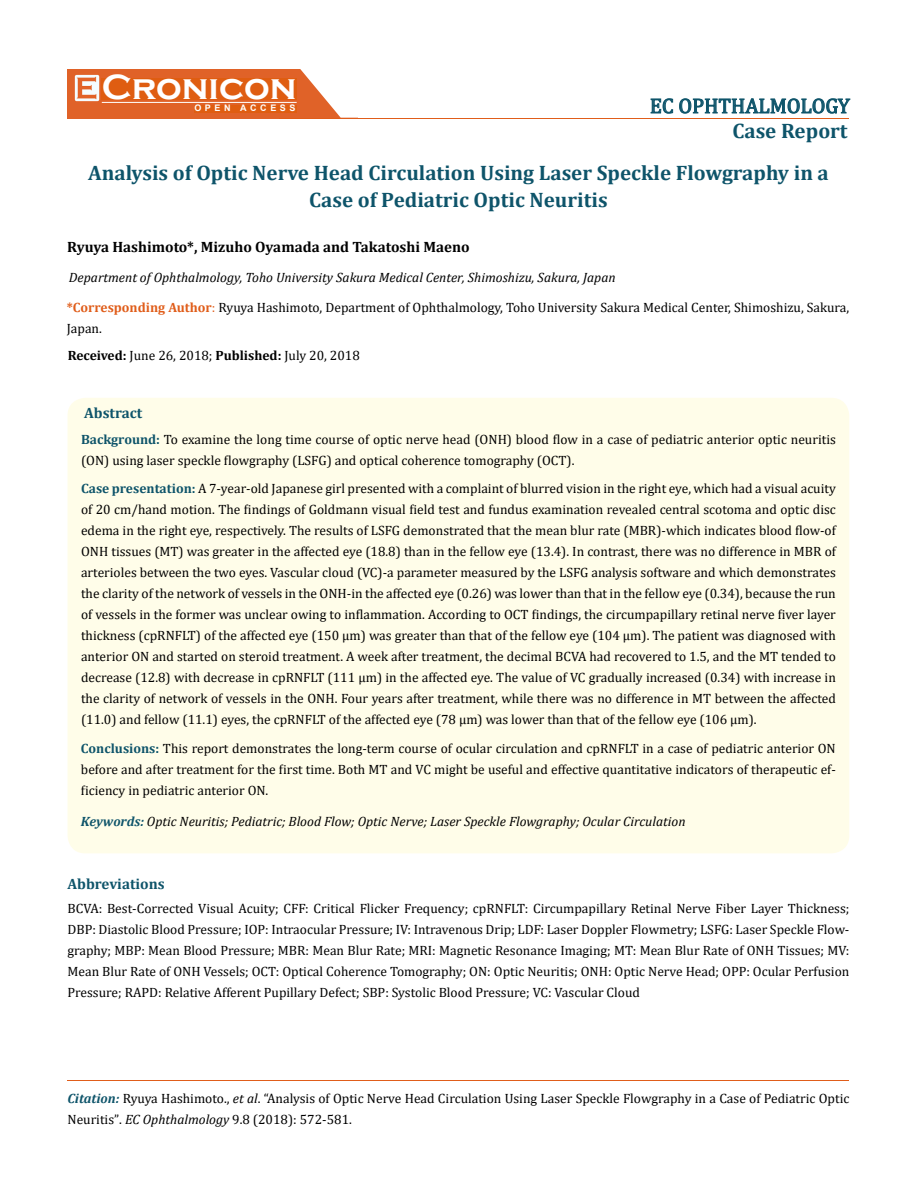
<style>
.page{position:relative;width:917px;height:1190px;background:#fff}
.page>*{position:absolute;margin:0;border:0;box-sizing:border-box;transform-origin:0 0}
.t1{font:700 36px "Copperplate Gothic";color:#fff}
.t2{font:700 21px/27px "Cambria";color:#0e546a;text-align:center}
.t3{font:21px "Cambria";color:#0e546a}
.t4{font:700 15px "Cambria";color:#000}
.t5{font:700 15px "Cambria";color:#0e546a}
.t6{font:13.5px/21px "Cambria";color:#000;text-align:justify}
.t7{font:italic 13.5px "Cambria";color:#000}
.t8{font:700 9px "Arial";letter-spacing:.4em;color:#fff}
.s1{font-weight:700;color:#e05d1a}
.s2{color:#e05d1a}
.s3{font-weight:700}
.s4{font-weight:700;color:#0e546a}
.s5{font-weight:700;font-style:italic;color:#0e546a}
.s6{font-style:italic}
.s7{font-size:13.35px}
</style>
<div class="page">
<div style="left:67px;top:70px;width:290px;height:49px;background:#e06228"></div>
<svg style="left:300px;top:69px;width:58px;height:49px"></svg>
<img style="left:75px;top:75px;width:24px;height:26px">
<div style="left:102px;top:79px;width:195px;height:21px;background:#df5d11"></div>
<div style="left:194px;top:105px;width:103px;height:7px;background:#df5d11"></div>
<svg style="left:650px;top:98px;width:200px;height:16px"></svg>
<hr style="left:102px;top:102px;width:194px;height:1px;background:#fff">
<hr style="left:279px;top:118px;width:569px;height:1px;background:#e05d1a">
<hr style="left:67px;top:1080px;width:782px;height:1px;background:#e05d1a">
<div style="left:67px;top:398px;width:782px;height:455px;background:#fffde9;border-radius:18px"></div>
<h1 class="t1" style="left:102px;top:68px;width:196px">Cronicon</h1>
<p class="t8" style="left:194px;top:102px;width:103px">OPEN ACCESS</p>
<h2 class="t3" style="left:650px;top:93px;width:201px">EC OPHTHALMOLOGY</h2>
<h2 class="t2" style="left:732px;top:116px;width:117px">Case Report</h2>
<h2 class="t2" style="left:88px;top:158px;width:742px">Analysis of Optic Nerve Head Circulation Using Laser Speckle Flowgraphy in a<br>Case of Pediatric Optic Neuritis</h2>
<p class="t4" style="left:67px;top:236px;width:404px">Ryuya Hashimoto*, Mizuho Oyamada and Takatoshi Maeno</p>
<p class="t7" style="left:69px;top:268px;width:548px">Department of Ophthalmology, Toho University Sakura Medical Center, Shimoshizu, Sakura, Japan</p>
<p class="t6" style="left:67px;top:297px;width:784px"><span class="s1">*Corresponding Author</span><span class="s2">:</span> Ryuya Hashimoto, Department of Ophthalmology, Toho University Sakura Medical Center, Shimoshizu, Sakura,<br>Japan.</p>
<p class="t6" style="left:68px;top:345px;width:294px"><span class="s3">Received:</span> June 26, 2018; <span class="s3">Published:</span> July 20, 2018</p>
<p class="t5" style="left:84px;top:402px;width:60px">Abstract</p>
<p class="t6" style="left:81px;top:428px;width:756px"><span class="s4">Background:</span> To examine the long time course of optic nerve head (ONH) blood flow in a case of pediatric anterior optic neuritis (ON) using laser speckle flowgraphy (LSFG) and optical coherence tomography (OCT).</p>
<p class="t6" style="left:81px;top:477px;width:756px"><span class="s4">Case presentation:</span> A 7-year-old Japanese girl presented with a complaint of blurred vision in the right eye, which had a visual acuity of 20 cm/hand motion. The findings of Goldmann visual field test and fundus examination revealed central scotoma and optic disc edema in the right eye, respectively. The results of LSFG demonstrated that the mean blur rate (MBR)-which indicates blood flow-of ONH tissues (MT) was greater in the affected eye (18.8) than in the fellow eye (13.4). In contrast, there was no difference in MBR of arterioles between the two eyes. Vascular cloud (VC)-a parameter measured by the LSFG analysis software and which demonstrates the clarity of the network of vessels in the ONH-in the affected eye (0.26) was lower than that in the fellow eye (0.34), because the run of vessels in the former was unclear owing to inflammation. According to OCT findings, the circumpapillary retinal nerve fiver layer thickness (cpRNFLT) of the affected eye (150 µm) was greater than that of the fellow eye (104 µm). The patient was diagnosed with anterior ON and started on steroid treatment. A week after treatment, the decimal BCVA had recovered to 1.5, and the MT tended to decrease (12.8) with decrease in cpRNFLT (111 µm) in the affected eye. The value of VC gradually increased (0.34) with increase in the clarity of network of vessels in the ONH. Four years after treatment, while there was no difference in MT between the affected (11.0) and fellow (11.1) eyes, the cpRNFLT of the affected eye (78 µm) was lower than that of the fellow eye (106 µm).</p>
<p class="t6" style="left:81px;top:737px;width:756px"><span class="s4">Conclusions:</span> This report demonstrates the long-term course of ocular circulation and cpRNFLT in a case of pediatric anterior ON before and after treatment for the first time. Both MT and VC might be useful and effective quantitative indicators of therapeutic ef&shy;ficiency in pediatric anterior ON.</p>
<p class="t7" style="left:81px;top:811px;width:606px"><span class="s4">Keywords:</span> Optic Neuritis; Pediatric; Blood Flow; Optic Nerve; Laser Speckle Flowgraphy; Ocular Circulation</p>
<p class="t5" style="left:67px;top:873px;width:99px">Abbreviations</p>
<p class="t6" style="left:67px;top:897px;width:783px">BCVA: Best-Corrected Visual Acuity; CFF: Critical Flicker Frequency; cpRNFLT: Circumpapillary Retinal Nerve Fiber Layer Thickness; DBP: Diastolic Blood Pressure; IOP: Intraocular Pressure; IV: Intravenous Drip; LDF: Laser Doppler Flowmetry; LSFG: Laser Speckle Flow&shy;graphy; MBP: Mean Blood Pressure; MBR: Mean Blur Rate; MRI: Magnetic Resonance Imaging; MT: Mean Blur Rate of ONH Tissues; MV:<br>Mean Blur Rate of ONH Vessels; OCT: Optical Coherence Tomography; ON: Optic Neuritis; ONH: Optic Nerve Head; OPP: Ocular Perfusion Pressure; RAPD: Relative Afferent Pupillary Defect; SBP: Systolic Blood Pressure; VC: Vascular Cloud</p>
<p class="t6" style="left:67px;top:1087px;width:783px"><span class="s5">Citation:</span> Ryuya Hashimoto., <span class="s6">et al</span>. “Analysis of Optic Nerve Head Circulation Using Laser Speckle Flowgraphy in a Case of Pediatric Optic<br>Neuritis”<span class="s7">.</span> <span class="s6">EC Ophthalmology</span> <span class="s7">9</span>.8 (2018): 572-581.</p>
</div>
